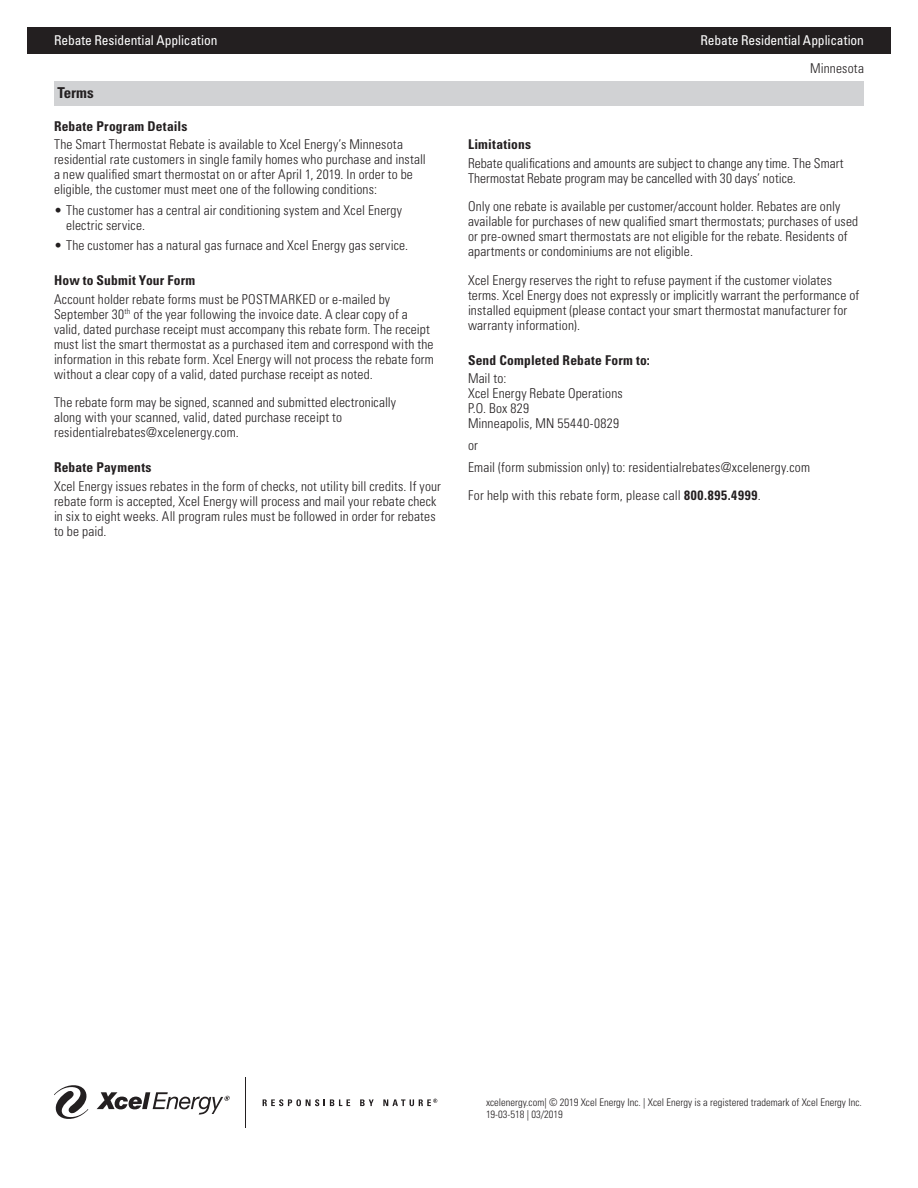
<style>
.page{position:relative;width:918px;height:1188px;background:#fff}
.page>*{position:absolute;margin:0;border:0;box-sizing:border-box;transform-origin:0 0}
._1606_Section_Header{font:700 condensed 15px "Univers LT Std";letter-spacing:-.005em;color:#231f20}
.Terms_Body{font:300 condensed 13.5px/15px "Univers LT Std";letter-spacing:.01em;color:#231f20}
._08_Body_2Line{font:300 condensed 13.5px/15px "Univers LT Std";letter-spacing:.015em;color:#231f20}
.TermsText_TF{font:300 condensed 13.5px/15px "Univers LT Std";letter-spacing:.01em;color:#231f20}
._1606_Text{font:condensed 13.5px "Univers LT Std";letter-spacing:-.005em;color:#fff}
.Terms_Subheads_TF{font:700 condensed 13.5px "Univers LT Std";letter-spacing:.015em;color:#231f20}
.Subtitle_TF{font:700 condensed 13.5px "Univers LT Std";letter-spacing:.02em;color:#231f20}
._1606_Section_Header-2{font:700 condensed 13.5px "Univers LT Std";letter-spacing:.015em;color:#231f20}
._1606_Text-2{font:300 condensed 13.5px "Univers LT Std";letter-spacing:.01em;color:#231f20}
.t1{font:300 condensed 10.5px/12px "Univers LT Std";color:#231f20}
.s1{font-weight:700}
</style>
<div class="page">
<div style="left:54px;top:81px;width:810px;height:24px;background:#d1d2d4"></div>
<svg style="left:54px;top:1085px;width:34px;height:34px"></svg>
<svg style="left:97px;top:1092px;width:133px;height:23px"></svg>
<hr style="left:246px;top:1077px;width:1px;height:50px;background:#231f20">
<svg style="left:263px;top:1099px;width:87px;height:7px"></svg>
<svg style="left:360px;top:1099px;width:14px;height:7px"></svg>
<svg style="left:383px;top:1099px;width:54px;height:7px"></svg>
<div style="left:27px;top:27px;width:864px;height:27px;background:#231f20"></div>
<p class="_1606_Text" style="left:54px;top:32px;width:165px">Rebate Residential Application</p>
<p class="_1606_Text" style="left:701px;top:32px;width:165px">Rebate Residential Application</p>
<p class="_1606_Text-2" style="left:810px;top:60px;width:55px">Minnesota</p>
<p class="_1606_Section_Header" style="left:57px;top:83px;width:38px">Terms</p>
<p class="_1606_Section_Header-2" style="left:54px;top:118px;width:135px">Rebate Program Details</p>
<p class="TermsText_TF" style="left:54px;top:137px;width:373px">The Smart Thermostat Rebate is available to Xcel Energy’s Minnesota residential rate customers in single family homes who purchase and install a new qualified smart thermostat on or after April 1, 2019. In order to be eligible, the customer must meet one of the following conditions:</p>
<p class="TermsText_TF" style="left:66px;top:203px;width:338px;text-indent:-12px">• The customer has a central air conditioning system and Xcel Energy electric service.</p>
<p class="TermsText_TF" style="left:54px;top:238px;width:356px">• The customer has a natural gas furnace and Xcel Energy gas service.</p>
<p class="Terms_Subheads_TF" style="left:54px;top:272px;width:143px">How to Submit Your Form</p>
<p class="_08_Body_2Line" style="left:54px;top:291px;width:381px">Account holder rebate forms must be POSTMARKED or e-mailed by September 30<sup>th</sup> of the year following the invoice date. A clear copy of a valid, dated purchase receipt must accompany this rebate form. The receipt must list the smart thermostat as a purchased item and correspond with the information in this rebate form. Xcel Energy will not process the rebate form without a clear copy of a valid, dated purchase receipt as noted.</p>
<p class="_08_Body_2Line" style="left:54px;top:395px;width:344px">The rebate form may be signed, scanned and submitted electronically along with your scanned, valid, dated purchase receipt to residentialrebates@xcelenergy.com.</p>
<p class="Terms_Subheads_TF" style="left:54px;top:459px;width:99px">Rebate Payments</p>
<p class="_08_Body_2Line" style="left:54px;top:478px;width:388px">Xcel Energy issues rebates in the form of checks, not utility bill credits. If your rebate form is accepted, Xcel Energy will process and mail your rebate check in six to eight weeks. All program rules must be followed in order for rebates to be paid.</p>
<p class="Terms_Subheads_TF" style="left:468px;top:136px;width:65px">Limitations</p>
<p class="Terms_Body" style="left:468px;top:155px;width:377px">Rebate qualifications and amounts are subject to change any time. The Smart<br>Thermostat Rebate program may be cancelled with 30 days’ notice.</p>
<p class="Terms_Body" style="left:468px;top:199px;width:392px">Only one rebate is available per customer/account holder. Rebates are only available for purchases of new qualified smart thermostats; purchases of used or pre-owned smart thermostats are not eligible for the rebate. Residents of apartments or condominiums are not eligible.</p>
<p class="Terms_Body" style="left:468px;top:272px;width:393px">Xcel Energy reserves the right to refuse payment if the customer violates terms. Xcel Energy does not expressly or implicitly warrant the performance of installed equipment (please contact your smart thermostat manufacturer for warranty information).</p>
<p class="Subtitle_TF" style="left:468px;top:352px;width:183px">Send Completed Rebate Form to:</p>
<p class="Terms_Body" style="left:468px;top:371px;width:40px">Mail to:</p>
<p class="Terms_Body" style="left:468px;top:386px;width:156px">Xcel Energy Rebate Operations</p>
<p class="Terms_Body" style="left:468px;top:401px;width:63px">P.O. Box 829</p>
<p class="Terms_Body" style="left:468px;top:416px;width:153px">Minneapolis, MN 55440-0829</p>
<p class="Terms_Body" style="left:468px;top:438px;width:11px">or</p>
<p class="Terms_Body" style="left:468px;top:459px;width:344px">Email (form submission only) to: residentialrebates@xcelenergy.com</p>
<p class="Terms_Body" style="left:468px;top:488px;width:294px">For help with this rebate form, please call <span class="s1">800.895.4999</span>.</p>
<p class="t1" style="left:486px;top:1096px;width:377px">xcelenergy.com| © 2019 Xcel Energy Inc. | Xcel Energy is a registered trademark of Xcel Energy Inc.<br>19-03-518 | 03/2019</p>
</div>
